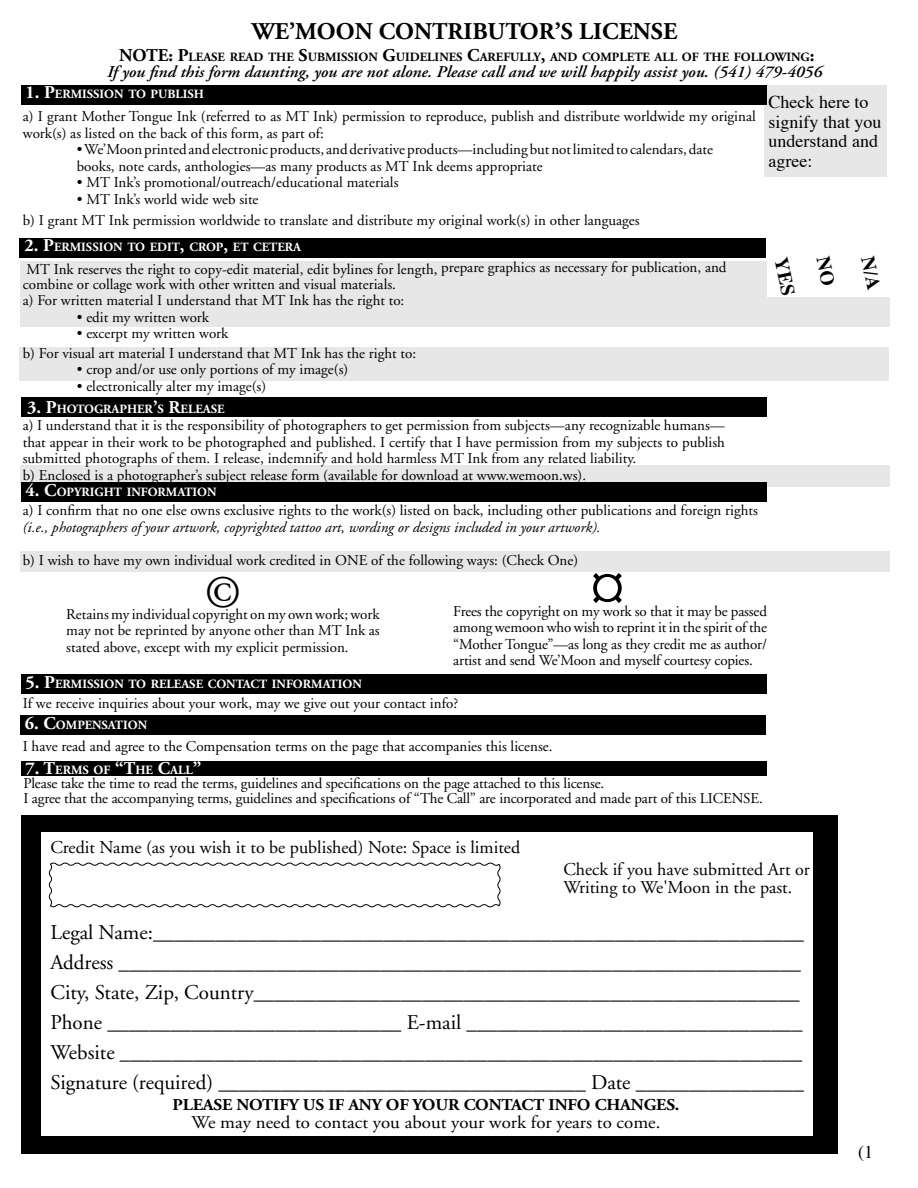
<style>
.page{position:relative;width:918px;height:1188px;background:#fff}
.page>*{position:absolute;margin:0;border:0;box-sizing:border-box;transform-origin:0 0}
.t1{font:italic 66px "Adobe Garamond";color:#000}
.t2{font:italic 45px "Adobe Garamond";color:#000}
.t3{font:700 24px "Adobe Garamond";color:#000}
.t4{font:21px/30px "Adobe Garamond";color:#000}
.t5{font:18px/18px "Adobe Garamond";color:#000}
.t6{font:18px "Adobe Garamond";color:#000;scale:1.05 1}
.t7{font:18px/19.5px "Times";color:#000}
.t8{font:700 18px "Adobe Garamond";color:#000}
.t9{font:italic 600 16.5px "Adobe Garamond";color:#000;scale:1.04 1}
.t10{font:700 16.5px "Adobe Garamond";letter-spacing:-.01em;color:#000;scale:1.05 1}
.t11{font:15px/16.5px "Adobe Garamond";color:#000}
.t12{font:italic 15px "Adobe Garamond";color:#000}
.t13{font:700 12.6px "Adobe Garamond";color:#fff}
.t14{font:700 12.6px "Adobe Garamond";color:#000}
.s1{font-size:18px}
</style>
<div class="page">
<div style="left:20px;top:552px;width:869px;height:20px;background:#e7e7e7"></div>
<div style="left:20px;top:465px;width:870px;height:21px;background:#e7e7e7"></div>
<div style="left:20px;top:347px;width:869px;height:34px;background:#e7e7e7"></div>
<div style="left:20px;top:261px;width:870px;height:66px;background:#e7e7e7"></div>
<div style="left:764px;top:85px;width:122px;height:92px;background:#e7e7e7"></div>
<div style="left:21px;top:815px;width:816px;height:339px;background:#000"></div>
<div style="left:21px;top:761px;width:746px;height:14px;background:#000"></div>
<div style="left:20px;top:716px;width:746px;height:19px;background:#000"></div>
<div style="left:21px;top:674px;width:746px;height:20px;background:#000"></div>
<div style="left:21px;top:483px;width:746px;height:19px;background:#000"></div>
<div style="left:20px;top:238px;width:746px;height:19px;background:#000"></div>
<div style="left:21px;top:85px;width:746px;height:19px;background:#000"></div>
<div style="left:41px;top:832px;width:772px;height:304px;background:#fff"></div>
<div style="left:21px;top:398px;width:746px;height:19px;background:#000"></div>
<div style="left:767px;top:233px;width:127px;height:64px;background:#fff"></div>
<svg style="left:48px;top:862px;width:453px;height:46px"></svg>
<h3 class="t3" style="left:252px;top:18px;width:427px">WE’MOON CONTRIBUTOR’S LICENSE</h3>
<p class="t8" style="left:119px;top:45px;width:14px">NOTE</p>
<p class="t14" style="left:168px;top:50px;width:648px"><span class="s1">: P</span>LEASE READ THE <span class="s1">S</span>UBMISSION <span class="s1">G</span>UIDELINES <span class="s1">C</span>AREFULLY<span class="s1">,</span> AND COMPLETE ALL OF THE FOLLOWING<span class="s1">:</span></p>
<p class="t9" style="left:107px;top:62px;width:689px">If you find this form daunting, you are not alone. Please call and we will happily assist you. (541) 479-4056</p>
<p class="t13" style="left:25px;top:88px;width:180px"><span class="s1">1. P</span>ERMISSION TO PUBLISH</p>
<p class="t11" style="left:23px;top:109px;width:734px">a) I grant Mother Tongue Ink (referred to as MT Ink) permission to reproduce, publish and distribute worldwide my original work(s) as listed on the back of this form, as part of:</p>
<p class="t11" style="left:77px;top:142px;width:638px">•We’Moonprintedandelectronicproducts, andderivativeproducts—including butnotlimitedto calendars,date books, note cards, anthologies—as many products as MT Ink deems appropriate</p>
<p class="t11" style="left:77px;top:175px;width:323px">• MT Ink’s promotional/outreach/educational materials</p>
<p class="t11" style="left:23px;top:189px;width:618px;line-height:21px;text-indent:54px">• MT Ink’s world wide web site<br>b) I grant MT Ink permission worldwide to translate and distribute my original work(s) in other languages</p>
<p class="t11" style="left:23px;top:262px;width:705px;line-height:15px">MT Ink reserves the right to copy-edit material, edit bylines for length, prepare graphics as necessary for publication, and combine or collage work with other written and visual materials.</p>
<p class="t11" style="left:23px;top:293px;width:383px">a) For written material I understand that MT Ink has the right to:</p>
<p class="t11" style="left:77px;top:309px;width:134px">• edit my written work</p>
<p class="t11" style="left:23px;top:324px;width:395px;line-height:19.5px;text-indent:54px">• excerpt my written work<br>b) For visual art material I understand that MT Ink has the right to:</p>
<p class="t11" style="left:77px;top:362px;width:273px">• crop and/or use only portions of my image(s)</p>
<p class="t11" style="left:77px;top:378px;width:191px">• electronically alter my image(s)</p>
<p class="t11" style="left:23px;top:418px;width:704px">a) I understand that it is the responsibility of photographers to get permission from subjects—any recognizable humans— that appear in their work to be photographed and published. I certify that I have permission from my subjects to publish submitted photographs of them. I release, indemnify and hold harmless MT Ink from any related liability.<br>b) Enclosed is a photographer’s subject release form (available for download at www.wemoon.ws).</p>
<p class="t13" style="left:24px;top:241px;width:278px"><span class="s1">2. P</span>ERMISSION TO EDIT<span class="s1">,</span> CROP<span class="s1">,</span> ET CETERA</p>
<p class="t13" style="left:27px;top:402px;width:199px"><span class="s1">3. P</span>HOTOGRAPHER<span class="s1">’</span>S <span class="s1">R</span>ELEASE</p>
<p class="t13" style="left:26px;top:485px;width:192px"><span class="s1">4. C</span>OPYRIGHT INFORMATION</p>
<p class="t11" style="left:23px;top:503px;width:737px">a) I confirm that no one else owns exclusive rights to the work(s) listed on back, including other publications and foreign rights</p>
<p class="t12" style="left:23px;top:519px;width:579px">(i.e., photographers of your artwork, copyrighted tattoo art, wording or designs included in your artwork).</p>
<p class="t11" style="left:23px;top:552px;width:557px">b) I wish to have my own individual work credited in ONE of the following ways: (Check One)</p>
<p class="t7" style="left:769px;top:91px;width:115px">Check here to signify that you understand and agree:</p>
<h2 class="t2" style="left:202px;top:569px;width:39px">©</h2>
<h1 class="t1" style="left:587px;top:553px;width:34px">¤</h1>
<p class="t11" style="left:453px;top:603px;width:315px;text-align:justify">Frees the copyright on my work so that it may be passed among wemoon who wish to reprint it in the spirit of the “Mother Tongue”—as long as they credit me as author/ artist and send We’Moon and myself courtesy copies.</p>
<p class="t11" style="left:66px;top:606px;width:315px;text-align:justify">Retains my individual copyright on my own work; work may not be reprinted by anyone other than MT Ink as stated above, except with my explicit permission.</p>
<p class="t13" style="left:26px;top:677px;width:338px"><span class="s1">5. P</span>ERMISSION TO RELEASE CONTACT INFORMATION</p>
<p class="t11" style="left:23px;top:696px;width:437px">If we receive inquiries about your work, may we give out your contact info?</p>
<p class="t11" style="left:23px;top:739px;width:531px">I have read and agree to the Compensation terms on the page that accompanies this license.</p>
<p class="t11" style="left:23px;top:776px;width:741px;line-height:15px">Please take the time to read the terms, guidelines and specifications on the page attached to this license.<br>I agree that the accompanying terms, guidelines and specifications of “The Call” are incorporated and made part of this LICENSE.</p>
<p class="t13" style="left:25px;top:718px;width:124px"><span class="s1">6. C</span>OMPENSATION</p>
<p class="t13" style="left:26px;top:763px;width:177px"><span class="s1">7. T</span>ERMS OF <span class="s1">“T</span>HE <span class="s1">C</span>ALL<span class="s1">”</span></p>
<p class="t5" style="left:50px;top:839px;width:471px">Credit Name (as you wish it to be published) Note: Space is limited</p>
<p class="t5" style="left:563px;top:861px;width:248px">Check if you have submitted Art or<br>Writing to We'Moon in the past.</p>
<p class="t4" style="left:50px;top:918px;width:755px">Legal Name:______________________________________________________________ Address _________________________________________________________________ City, State, Zip, Country____________________________________________________ Phone ____________________________ E-mail ________________________________ Website _________________________________________________________________ Signature (required) ___________________________________ Date ________________</p>
<p class="t10" style="left:172px;top:1095px;width:484px">PLEASE NOTIFY US IF ANY OF YOUR CONTACT INFO CHANGES.</p>
<p class="t6" style="left:191px;top:1112px;width:448px">We may need to contact you about your work for years to come.</p>
<p class="t7" style="left:858px;top:1141px;width:16px">(1</p>
</div>
